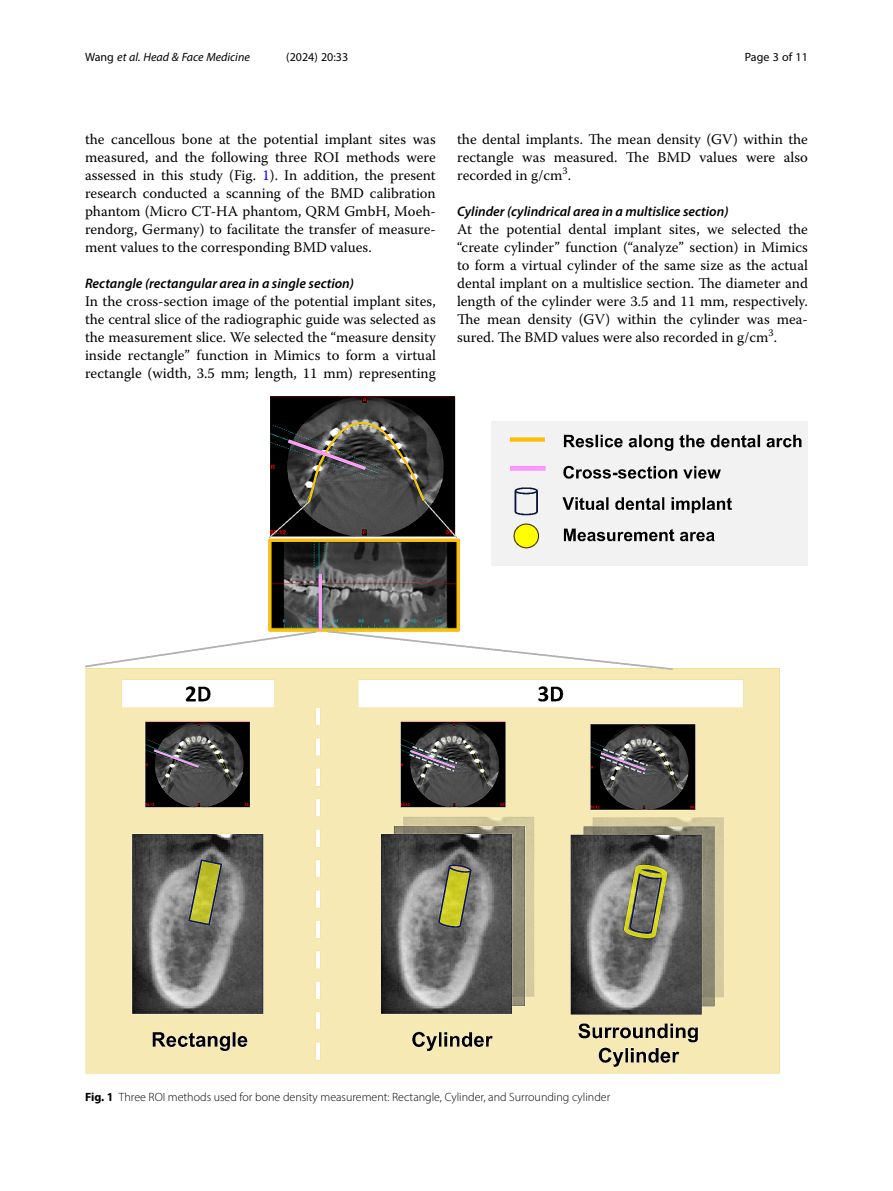
<style>
.page{position:relative;width:893px;height:1191px;background:#fff}
.page>*{position:absolute;margin:0;border:0;box-sizing:border-box;transform-origin:0 0}
.Body_Text{font:14.7px/18px "Warnock Pro";color:#000;text-align:justify}
.Head_3{font:italic 600 13.8px "Myriad Pro";color:#000}
.Figure_Caption{font:300 12px "Myriad Pro";color:#000}
.t1{font:italic 12px "Myriad Pro";color:#000}
.t2{font:12px "Myriad Pro";color:#000}
.s1{font-style:normal}
.s2{color:#00f}
.s3{font-weight:700}
</style>
<div class="page">
<img style="left:85px;top:396px;width:723px;height:678px">
<p class="t1" style="left:85px;top:50px;width:166px"><span class="s1">Wang</span> et al. Head &amp; Face Medicine</p>
<p class="t2" style="left:286px;top:50px;width:63px">(2024) 20:33</p>
<p class="t2" style="left:745px;top:50px;width:65px">Page 3 of 11</p>
<p class="Body_Text" style="left:85px;top:130px;width:352px">the cancellous bone at the potential implant sites was measured, and the following three ROI methods were assessed in this study (Fig. <span class="s2">1</span>). In addition, the present research conducted a scanning of the BMD calibration phantom (Micro CT-HA phantom, QRM GmbH, Moeh&shy;rendorg, Germany) to facilitate the transfer of measure&shy;ment values to the corresponding BMD values.</p>
<p class="Head_3" style="left:85px;top:275px;width:270px">Rectangle (rectangular area in a single section)</p>
<p class="Body_Text" style="left:85px;top:292px;width:352px">In the cross-section image of the potential implant sites, the central slice of the radiographic guide was selected as the measurement slice. We selected the “measure density inside rectangle” function in Mimics to form a virtual rectangle (width, 3.5 mm; length, 11 mm) representing</p>
<p class="Body_Text" style="left:457px;top:130px;width:352px">the dental implants. The mean density (GV) within the rectangle was measured. The BMD values were also recorded in g/cm<sup>3</sup>.</p>
<p class="Head_3" style="left:457px;top:203px;width:273px">Cylinder (cylindrical area in a multislice section)</p>
<p class="Body_Text" style="left:457px;top:220px;width:352px">At the potential dental implant sites, we selected the “create cylinder” function (“analyze” section) in Mimics to form a virtual cylinder of the same size as the actual dental implant on a multislice section. The diameter and length of the cylinder were 3.5 and 11 mm, respectively.<br>The mean density (GV) within the cylinder was mea&shy;sured. The BMD values were also recorded in g/cm<sup>3</sup>.</p>
<p class="Figure_Caption" style="left:85px;top:1089px;width:527px"><span class="s3">Fig. 1</span> Three ROI methods used for bone density measurement: Rectangle, Cylinder, and Surrounding cylinder</p>
</div>
